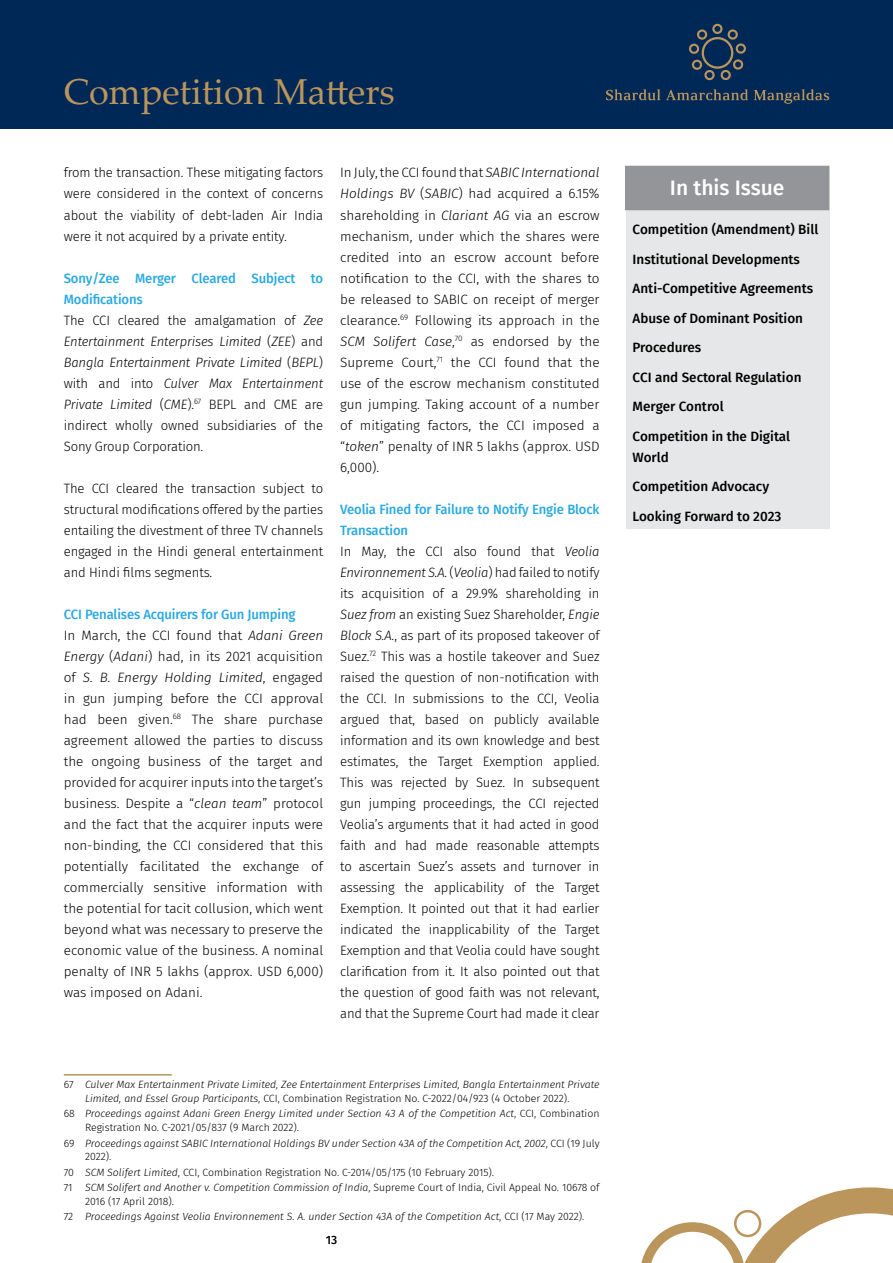
<style>
.page{position:relative;width:893px;height:1263px;background:#fff}
.page>*{position:absolute;margin:0;border:0;box-sizing:border-box;transform-origin:0 0}
.t1{font:36px "Palatino Linotype";color:#ba955c}
.t2{font:500 21px "Fira Sans";color:#fff}
.Body_Copy{font:300 13.5px/21px "Fira Sans";letter-spacing:-.01em;color:#000;text-align:justify}
.t3{font:500 13.5px/29.5px "Fira Sans";color:#000}
.Heading_3{font:500 13.5px/21px "Fira Sans";letter-spacing:-.01em;color:#2aa9e0}
.t4{font:500 12px "Fira Sans";color:#000}
.Footnote_text{font:italic 300 10.5px/13.5px "Fira Sans";color:#000}
.Footnote_text-2{font:300 10.5px/13.5px "Fira Sans";color:#000}
.s1{font-style:italic}
.s2{font-style:normal}
</style>
<div class="page">
<div style="left:626px;top:166px;width:204px;height:363px;background:#e6e7e8"></div>
<div style="left:625px;top:166px;width:204px;height:44px;background:#939598"></div>
<div style="left:0;top:0;width:893px;height:128px;background:#002856"></div>
<svg style="left:606px;top:89px;width:54px;height:11px"></svg>
<svg style="left:666px;top:89px;width:82px;height:11px"></svg>
<svg style="left:754px;top:89px;width:75px;height:15px"></svg>
<svg style="left:689px;top:24px;width:57px;height:56px"></svg>
<svg style="left:641px;top:1187px;width:252px;height:76px"></svg>
<hr style="left:64px;top:1074px;width:108px;height:1px;background:#ba955c">
<p class="t1" style="left:64px;top:66px;width:333px">Competition Matters</p>
<p class="Body_Copy" style="left:64px;top:162px;width:261px">from the transaction. These mitigating factors were considered in the context of concerns about the viability of debt-laden Air India were it not acquired by a private entity.</p>
<p class="Heading_3" style="left:64px;top:267px;width:261px">Sony/Zee Merger Cleared Subject to<br>Modifications</p>
<p class="Body_Copy" style="left:64px;top:309px;width:261px">The CCI cleared the amalgamation of <span class="s1">Zee Entertainment Enterprises Limited</span> (<span class="s1">ZEE</span>) and <span class="s1">Bangla Entertainment Private Limited</span> (<span class="s1">BEPL</span>) with and into <span class="s1">Culver Max Entertainment Private Limited</span> (<span class="s1">CME</span>).<sup>67</sup> BEPL and CME are indirect wholly owned subsidiaries of the Sony Group Corporation.</p>
<p class="Body_Copy" style="left:64px;top:477px;width:261px">The CCI cleared the transaction subject to structural modifications offered by the parties entailing the divestment of three TV channels engaged in the Hindi general entertainment and Hindi films segments.</p>
<p class="Heading_3" style="left:64px;top:603px;width:233px">CCI Penalises Acquirers for Gun Jumping</p>
<p class="Body_Copy" style="left:64px;top:624px;width:261px">In March, the CCI found that <span class="s1">Adani Green Energy</span> (<span class="s1">Adani</span>) had, in its 2021 acquisition of <span class="s1">S. B. Energy Holding Limited</span>, engaged in gun jumping before the CCI approval had been given.<sup>68</sup> The share purchase agreement allowed the parties to discuss the ongoing business of the target and provided for acquirer inputs into the target’s business. Despite a “<span class="s1">clean team</span>” protocol and the fact that the acquirer inputs were non-binding, the CCI considered that this potentially facilitated the exchange of commercially sensitive information with the potential for tacit collusion, which went beyond what was necessary to preserve the economic value of the business. A nominal penalty of INR 5 lakhs (approx. USD 6,000) was imposed on Adani.</p>
<p class="Body_Copy" style="left:340px;top:162px;width:261px">In July, the CCI found that <span class="s1">SABIC International Holdings BV</span> (<span class="s1">SABIC</span>) had acquired a 6.15% shareholding in <span class="s1">Clariant AG</span> via an escrow mechanism, under which the shares were credited into an escrow account before notification to the CCI, with the shares to be released to SABIC on receipt of merger clearance.<sup>69</sup> Following its approach in the <span class="s1">SCM Solifert Case</span>,<sup>70</sup> as endorsed by the Supreme Court,<sup>71</sup> the CCI found that the use of the escrow mechanism constituted gun jumping. Taking account of a number of mitigating factors, the CCI imposed a “<span class="s1">token</span>” penalty of INR 5 lakhs (approx. USD 6,000).</p>
<p class="Heading_3" style="left:340px;top:498px;width:261px">Veolia Fined for Failure to Notify Engie Block<br>Transaction</p>
<p class="Body_Copy" style="left:340px;top:540px;width:261px">In May, the CCI also found that <span class="s1">Veolia Environnement S.A.</span> (<span class="s1">Veolia</span>) had failed to notify its acquisition of a 29.9% shareholding in <span class="s1">Suez from</span> an existing Suez Shareholder, <span class="s1">Engie Block S.A.</span>, as part of its proposed takeover of Suez.<sup>72</sup> This was a hostile takeover and Suez raised the question of non-notification with the CCI. In submissions to the CCI, Veolia argued that, based on publicly available information and its own knowledge and best estimates, the Target Exemption applied.<br>This was rejected by Suez. In subsequent gun jumping proceedings, the CCI rejected Veolia’s arguments that it had acted in good faith and had made reasonable attempts to ascertain Suez’s assets and turnover in assessing the applicability of the Target Exemption. It pointed out that it had earlier indicated the inapplicability of the Target Exemption and that Veolia could have sought clarification from it. It also pointed out that the question of good faith was not relevant, and that the Supreme Court had made it clear</p>
<p class="Footnote_text" style="left:85px;top:1078px;width:516px;text-indent:-21px"><span class="s2">67</span> Culver Max Entertainment Private Limited, Zee Entertainment Enterprises Limited, Bangla Entertainment Private<br>Limited, and Essel Group Participants<span class="s2">, CCI, Combination Registration No. C-2022/04/923 (4 October 2022).</span></p>
<p class="Footnote_text" style="left:85px;top:1107px;width:516px;text-indent:-21px"><span class="s2">68</span> Proceedings against Adani Green Energy Limited under Section 43 A of the Competition Act<span class="s2">, CCI, Combination<br>Registration No. C-2021/05/837 (9 March 2022).</span></p>
<p class="Footnote_text" style="left:85px;top:1136px;width:516px;text-indent:-21px"><span class="s2">69</span> Proceedings against SABIC International Holdings BV under Section 43A of the Competition Act, 2002<span class="s2">, CCI (19 July<br>2022).</span></p>
<p class="Footnote_text-2" style="left:64px;top:1165px;width:432px">70 <span class="s1">SCM Solifert Limited</span>, CCI, Combination Registration No. C-2014/05/175 (10 February 2015).</p>
<p class="Footnote_text-2" style="left:85px;top:1181px;width:516px;text-indent:-21px">71 <span class="s1">SCM Solifert and Another v. Competition Commission of India</span>, Supreme Court of India, Civil Appeal No. 10678 of<br>2016 (17 April 2018).</p>
<p class="Footnote_text" style="left:64px;top:1210px;width:522px"><span class="s2">72</span> Proceedings Against Veolia Environnement S. A. under Section 43A of the Competition Act<span class="s2">, CCI (17 May 2022).</span></p>
<p class="t4" style="left:326px;top:1230px;width:13px">13</p>
<h2 class="t2" style="left:670px;top:171px;width:116px">In this Issue</h2>
<p class="t3" style="left:633px;top:214px;width:187px">Competition (Amendment) Bill<br>Institutional Developments<br>Anti-Competitive Agreements<br>Abuse of Dominant Position<br>Procedures<br>CCI and Sectoral Regulation<br>Merger Control<br>Competition in the Digital</p>
<p class="t3" style="left:633px;top:442px;width:150px">World<br>Competition Advocacy<br>Looking Forward to 2023</p>
</div>
